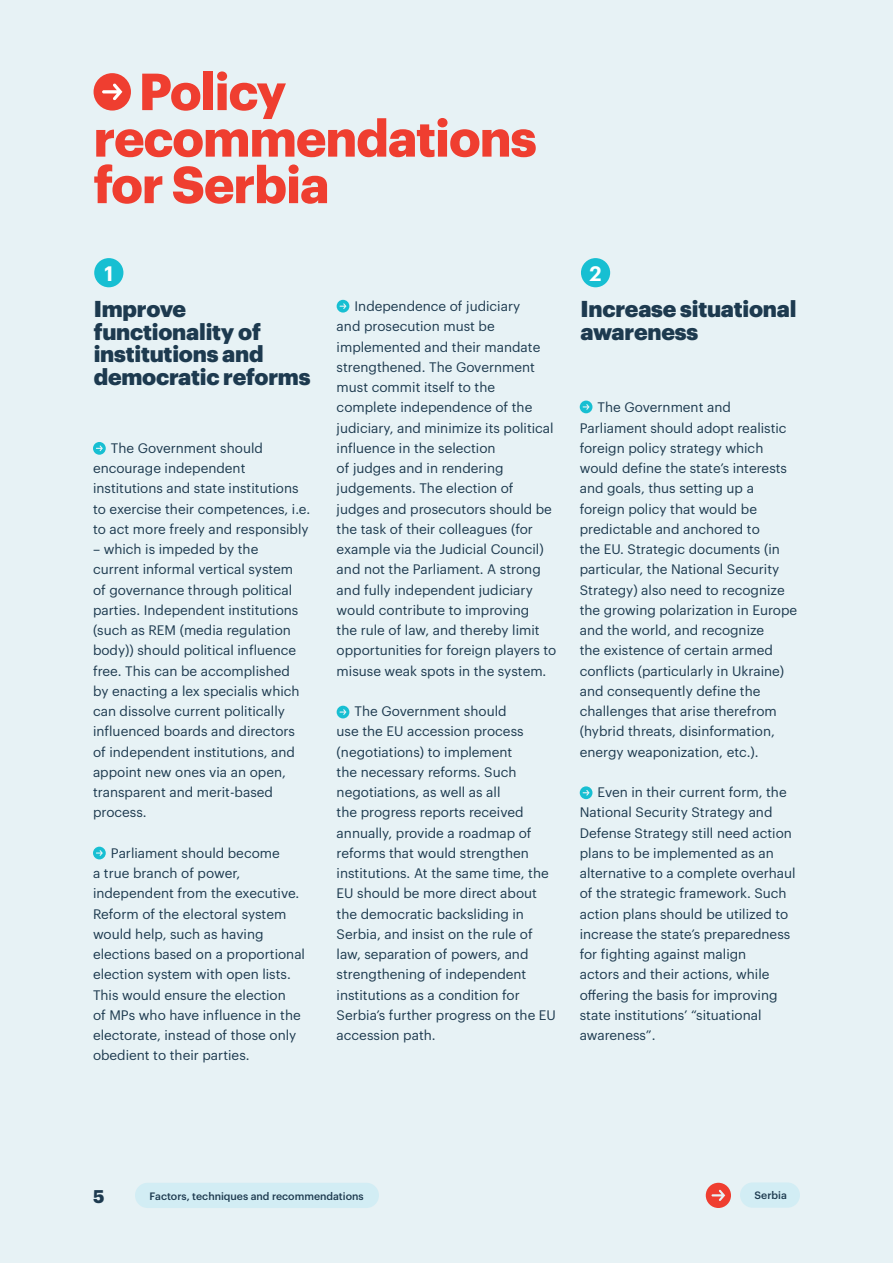
<style>
.page{position:relative;width:893px;height:1263px;background:#e7f2f5}
.page>*{position:absolute;margin:0;border:0;box-sizing:border-box;transform-origin:0 0}
.t1{font:700 51px/46.5px "Graphik";letter-spacing:-.02em;color:#ef3e30}
.t2{font:900 22.5px/22.5px "Graphik";letter-spacing:-.01em;color:#1d3a4f}
.t3{font:600 20.55px "Graphik";color:#fff}
.t4{font:700 18px "Graphik";color:#1d3a4f}
.t5{font:13.5px/20.2px "Graphik";color:#1d3a4f}
.t6{font:500 10.5px "Graphik";color:#1d3a4f}
</style>
<div class="page">
<div style="left:740px;top:1182px;width:60px;height:26px;background:#d2edf4;border-radius:13px"></div>
<div style="left:135px;top:1183px;width:244px;height:25px;background:#d2edf4;border-radius:13px"></div>
<div style="left:706px;top:1183px;width:25px;height:25px;background:#ef3e30;border-radius:50%"></div>
<svg style="left:711px;top:1190px;width:14px;height:11px"></svg>
<div style="left:94px;top:73px;width:37px;height:38px;background:#ef3e30;border-radius:50%"></div>
<svg style="left:102px;top:83px;width:20px;height:17px"></svg>
<div style="left:94px;top:258px;width:29px;height:29px;background:#17bfd2;border-radius:50%"></div>
<div style="left:581px;top:258px;width:29px;height:29px;background:#17bfd2;border-radius:50%"></div>
<div style="left:337px;top:706px;width:12px;height:12px;background:#17bfd2;border-radius:50%"></div>
<svg style="left:340px;top:709px;width:6px;height:6px"></svg>
<div style="left:93px;top:847px;width:13px;height:12px;background:#17bfd2;border-radius:50%"></div>
<svg style="left:96px;top:850px;width:7px;height:6px"></svg>
<div style="left:580px;top:786px;width:12px;height:13px;background:#17bfd2;border-radius:50%"></div>
<svg style="left:583px;top:790px;width:7px;height:6px"></svg>
<div style="left:337px;top:300px;width:12px;height:13px;background:#17bfd2;border-radius:50%"></div>
<svg style="left:340px;top:303px;width:6px;height:6px"></svg>
<svg style="left:93px;top:442px;width:13px;height:13px"></svg>
<svg style="left:96px;top:445px;width:7px;height:6px"></svg>
<div style="left:580px;top:401px;width:12px;height:12px;background:#17bfd2;border-radius:50%"></div>
<svg style="left:583px;top:404px;width:7px;height:6px"></svg>
<h1 class="t1" style="left:94px;top:64px;width:445px;text-indent:45px">Policy recommendations for Serbia</h1>
<h3 class="t3" style="left:104px;top:258px;width:10px">1</h3>
<h3 class="t3" style="left:589px;top:258px;width:14px">2</h3>
<h2 class="t2" style="left:94px;top:296px;width:218px">Improve functionality of institutions and democratic reforms</h2>
<h2 class="t2" style="left:580px;top:296px;width:218px">Increase situational awareness</h2>
<p class="t5" style="left:337px;top:295px;width:221px;text-indent:18px">Independence of judiciary<br>and prosecution must be implemented and their mandate strengthened. The Government must commit itself to the complete independence of the judiciary, and minimize its political influence in the selection<br>of judges and in rendering judgements. The election of judges and prosecutors should be the task of their colleagues (for example via the Judicial Council) and not the Parliament. A strong and fully independent judiciary would contribute to improving<br>the rule of law, and thereby limit opportunities for foreign players to misuse weak spots in the system.</p>
<p class="t5" style="left:337px;top:700px;width:221px;text-indent:18px">The Government should<br>use the EU accession process (negotiations) to implement<br>the necessary reforms. Such negotiations, as well as all<br>the progress reports received annually, provide a roadmap of reforms that would strengthen institutions. At the same time, the<br>EU should be more direct about the democratic backsliding in<br>Serbia, and insist on the rule of law, separation of powers, and strengthening of independent institutions as a condition for<br>Serbia’s further progress on the EU accession path.</p>
<p class="t5" style="left:580px;top:396px;width:219px;text-indent:18px">The Government and<br>Parliament should adopt realistic foreign policy strategy which would define the state’s interests and goals, thus setting up a foreign policy that would be predictable and anchored to<br>the EU. Strategic documents (in particular, the National Security<br>Strategy) also need to recognize the growing polarization in Europe and the world, and recognize<br>the existence of certain armed conflicts (particularly in Ukraine) and consequently define the challenges that arise therefrom (hybrid threats, disinformation, energy weaponization, etc.).</p>
<p class="t5" style="left:580px;top:781px;width:217px;text-indent:18px">Even in their current form, the<br>National Security Strategy and<br>Defense Strategy still need action plans to be implemented as an alternative to a complete overhaul of the strategic framework. Such action plans should be utilized to increase the state’s preparedness for fighting against malign<br>actors and their actions, while offering the basis for improving state institutions’ “situational awareness”.</p>
<p class="t5" style="left:93px;top:437px;width:219px;text-indent:18px">The Government should encourage independent institutions and state institutions to exercise their competences, i.e. to act more freely and responsibly</p>
<p class="t5" style="left:93px;top:538px;width:208px">– which is impeded by the current informal vertical system of governance through political parties. Independent institutions (such as REM (media regulation body)) should political influence free. This can be accomplished by enacting a lex specialis which can dissolve current politically influenced boards and directors of independent institutions, and appoint new ones via an open, transparent and merit-based process.</p>
<p class="t5" style="left:93px;top:842px;width:214px;text-indent:18px">Parliament should become<br>a true branch of power, independent from the executive.<br>Reform of the electoral system would help, such as having elections based on a proportional election system with open lists.<br>This would ensure the election<br>of MPs who have influence in the electorate, instead of those only obedient to their parties.</p>
<h3 class="t4" style="left:93px;top:1182px;width:13px">5</h3>
<p class="t6" style="left:150px;top:1188px;width:216px">Factors, techniques and recommendations</p>
<p class="t6" style="left:755px;top:1187px;width:34px">Serbia</p>
</div>
